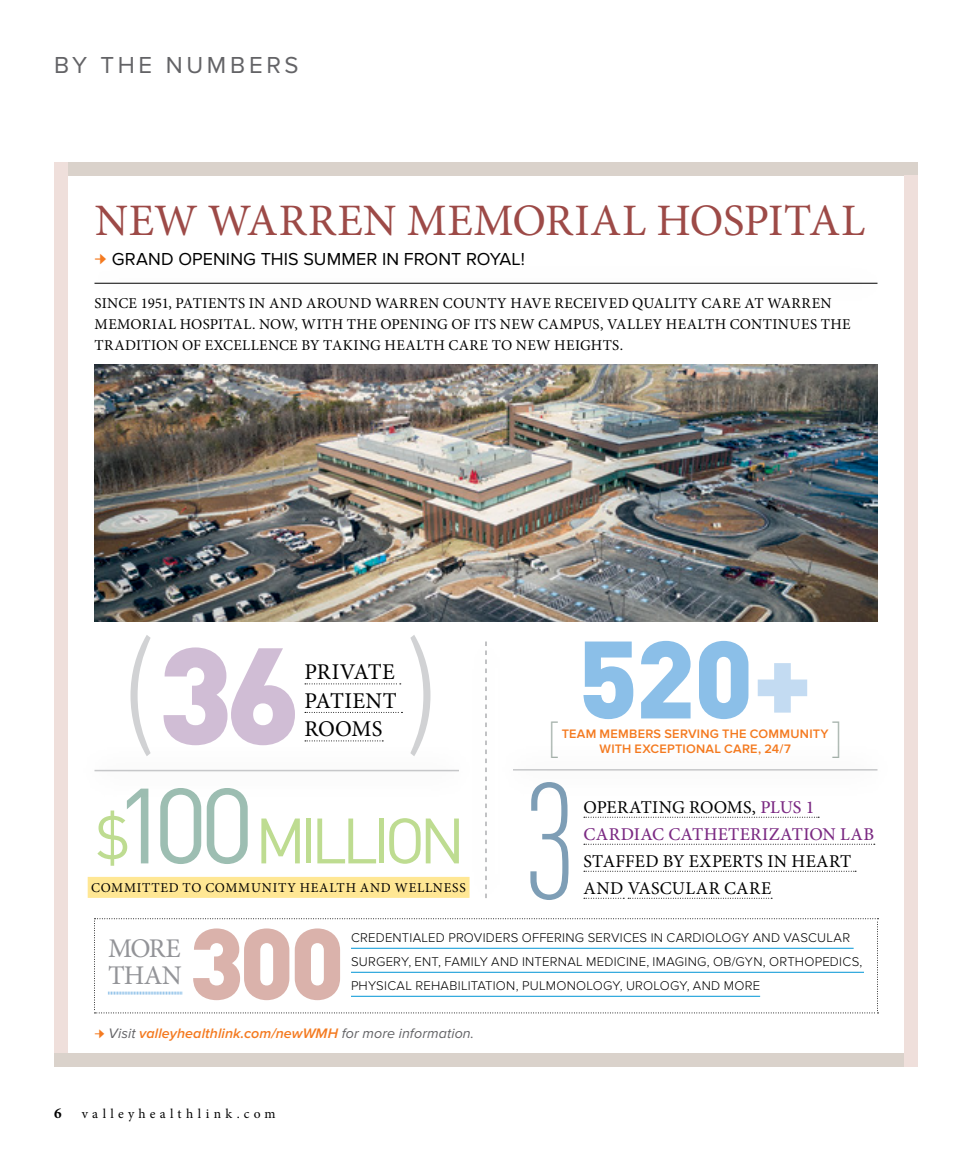
<style>
.page{position:relative;width:972px;height:1175px;background:#fff}
.page>*{position:absolute;margin:0;border:0;box-sizing:border-box;transform-origin:0 0}
.t1{font:300 162px "DIN Cond";color:#7e9eb6}
.t2{font:900 135px "DIN";color:#d0bdd5}
.t3{font:900 108px "DIN";color:#8bbfe8}
.t4{font:900 99px "DIN";color:#dab2ab}
.t5{font:63px "DIN";letter-spacing:-.1em;color:#bedc91}
.t6{font:45px "Minion Pro";letter-spacing:.005em;color:#9d4a47}
.t7{font:100 42px "Proxima Nova T";color:#a4b1aa}
.t8{font:27px/27px "Minion Pro";letter-spacing:-.03em;color:#939498}
.t9{font:24px "Proxima Nova";letter-spacing:.155em;color:#636366}
.t10{font:22.5px/28.5px "Minion Pro";letter-spacing:.01em;color:#000;text-align:justify}
.t11{font:18px/27px "Minion Pro";letter-spacing:.01em;color:#000}
.t12{font:18px "Proxima Nova";letter-spacing:.005em;color:#000}
.t13{font:15px/21px "Minion Pro";letter-spacing:.025em;color:#000}
.t14{font:700 15px "Minion Pro";color:#000}
.t15{font:italic 600 14.25px "Proxima Nova";letter-spacing:.005em;color:#f47a20}
.t16{font:13.5px "Minion Pro";letter-spacing:.065em;color:#000}
.t17{font:13.5px "Minion Pro";letter-spacing:.315em;color:#000}
.t18{font:300 13.2px/24px "Proxima Nova";letter-spacing:.02em;color:#000}
.t19{font:600 12.75px/15px "Proxima Nova";letter-spacing:.02em;color:#f47a20;text-align:center}
.s1{font-family:"Minion Pro";font-size:19.5px;color:#f47a20}
.s2{font-size:60px}
.s3{font-size:105px;color:#9dbeb2}
.s4{color:#c3dbf2}
.s5{font-weight:500;color:#7b2a83}
.s6{font-family:"Minion Pro";font-weight:700;font-style:normal;font-size:16.5px}
.s7{font-weight:400;color:#636366}
</style>
<div class="page">
<div style="left:54px;top:162px;width:864px;height:14px;background:#dad2cb"></div>
<div style="left:54px;top:162px;width:14px;height:904px;background:#efdfdb"></div>
<div style="left:54px;top:1053px;width:864px;height:13px;background:#dad2cb"></div>
<div style="left:904px;top:176px;width:14px;height:890px;background:#efdfdb"></div>
<hr style="left:94px;top:283px;width:784px;height:1px;background:#000">
<svg style="left:485px;top:641px;width:2px;height:257px"></svg>
<div style="left:88px;top:877px;width:382px;height:21px;background:#ffe794"></div>
<svg style="left:131px;top:635px;width:20px;height:104px"></svg>
<svg style="left:410px;top:635px;width:20px;height:104px"></svg>
<svg style="left:94px;top:918px;width:785px;height:95px"></svg>
<svg style="left:584px;top:817px;width:235px;height:1px"></svg>
<svg style="left:584px;top:844px;width:291px;height:1px"></svg>
<svg style="left:584px;top:871px;width:272px;height:1px"></svg>
<svg style="left:584px;top:898px;width:188px;height:1px"></svg>
<img style="left:94px;top:364px;width:784px;height:257px">
<hr style="left:351px;top:948px;width:503px;height:1px;background:#0095d6">
<hr style="left:351px;top:972px;width:513px;height:1px;background:#0095d6">
<hr style="left:351px;top:996px;width:409px;height:1px;background:#0095d6">
<hr style="left:94px;top:770px;width:365px;height:1px;background:#c6c7c9">
<hr style="left:513px;top:769px;width:365px;height:1px;background:#c6c7c9">
<svg style="left:305px;top:683px;width:96px;height:1px"></svg>
<svg style="left:305px;top:712px;width:97px;height:1px"></svg>
<svg style="left:305px;top:740px;width:78px;height:1px"></svg>
<p class="t9" style="left:54px;top:51px;width:246px">BY THE NUMBERS</p>
<p class="t6" style="left:95px;top:191px;width:772px">NEW WARREN MEMORIAL HOSPITAL</p>
<p class="t12" style="left:94px;top:249px;width:432px"><span class="s1">→</span> GRAND OPENING THIS SUMMER IN FRONT ROYAL!</p>
<p class="t13" style="left:95px;top:293px;width:758px">SINCE 1951, PATIENTS IN AND AROUND WARREN COUNTY HAVE RECEIVED QUALITY CARE AT WARREN<br>MEMORIAL HOSPITAL. NOW, WITH THE OPENING OF ITS NEW CAMPUS, VALLEY HEALTH CONTINUES THE<br>TRADITION OF EXCELLENCE BY TAKING HEALTH CARE TO NEW HEIGHTS.</p>
<p class="t2" style="left:158px;top:605px;width:145px">36</p>
<p class="t10" style="left:305px;top:658px;width:94px">PRIVATE PATIENT ROOMS</p>
<p class="t5" style="left:95px;top:801px;width:372px"><span class="s2">$</span><span class="s3">100</span>MILLION</p>
<p class="t16" style="left:91px;top:878px;width:376px">COMMITTED TO COMMUNITY HEALTH AND WELLNESS</p>
<p class="t3" style="left:578px;top:607px;width:236px">520<span class="s4">+</span></p>
<p class="t7" style="left:550px;top:712px;width:10px">[</p>
<p class="t7" style="left:832px;top:712px;width:10px">]</p>
<p class="t19" style="left:562px;top:727px;width:268px">TEAM MEMBERS SERVING THE COMMUNITY<br>WITH EXCEPTIONAL CARE, 24/7</p>
<p class="t1" style="left:522px;top:749px;width:58px">3</p>
<p class="t11" style="left:584px;top:793px;width:292px">OPERATING ROOMS, <span class="s5">PLUS 1<br>CARDIAC CATHETERIZATION LAB<br></span>STAFFED BY EXPERTS IN HEART<br>AND VASCULAR CARE</p>
<p class="t8" style="left:108px;top:935px;width:75px">MORE<br>THAN</p>
<p class="t4" style="left:189px;top:897px;width:157px">300</p>
<p class="t18" style="left:351px;top:926px;width:513px">CREDENTIALED PROVIDERS OFFERING SERVICES IN CARDIOLOGY AND VASCULAR<br>SURGERY, ENT, FAMILY AND INTERNAL MEDICINE, IMAGING, OB/GYN, ORTHOPEDICS,<br>PHYSICAL REHABILITATION, PULMONOLOGY, UROLOGY, AND MORE</p>
<p class="t15" style="left:94px;top:1025px;width:381px"><span class="s6">→</span> <span class="s7">Visit</span> valleyhealthlink.com/newWMH <span class="s7">for more information.</span></p>
<p class="t14" style="left:54px;top:1104px;width:9px">6</p>
<p class="t17" style="left:82px;top:1105px;width:195px">valleyhealthlink.com</p>
</div>
